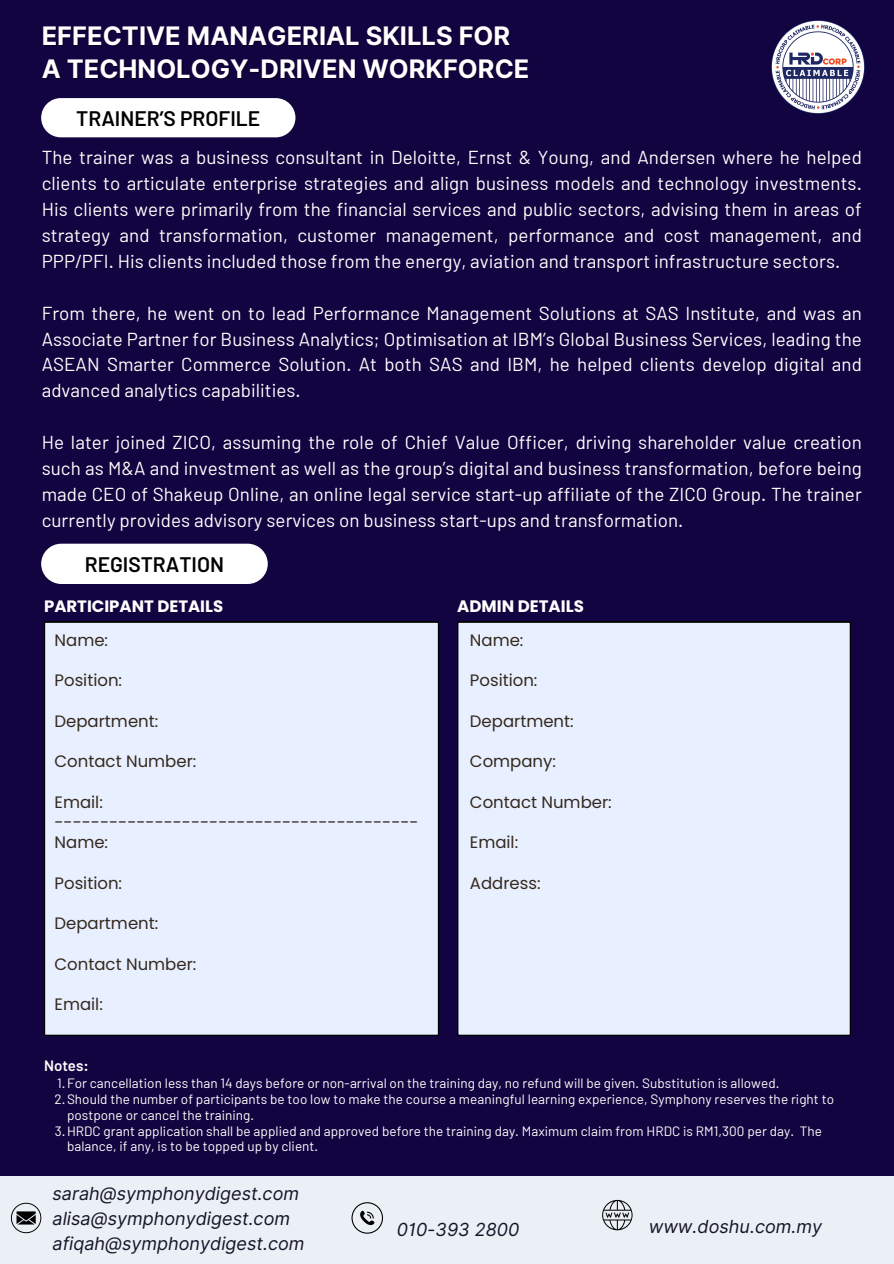
<style>
.page{position:relative;width:894px;height:1264px;background:#fff}
.page>*{position:absolute;margin:0;border:0;box-sizing:border-box;transform-origin:0 0}
.t1{font:700 25.5px "Inter";color:#fff}
.t2{font:600 21px "Barlow";color:#000}
.t3{font:18.75px/25.8px "Barlow";letter-spacing:.005em;color:#fff;text-align:justify}
.t4{font:italic 18px/24.8px "Inter";color:#161529}
.t5{font:700 16.65px "Poppins";color:#fff}
.t6{font:16.5px/20.2px "Poppins";color:#35291f}
.t7{font:700 16.5px "Poppins";color:#fff}
.t8{font:600 15px "Barlow";color:#fff}
.t9{font:13.5px/15.8px "Barlow";letter-spacing:.005em;color:#fff}
</style>
<div class="page">
<div style="left:0;top:0;width:893px;height:1263px;background:#110440"></div>
<div style="left:41px;top:98px;width:254px;height:39px;background:#fff;border-radius:20px"></div>
<div style="left:41px;top:543px;width:226px;height:41px;background:#fff;border-radius:20px"></div>
<div style="left:44px;top:621px;width:395px;height:414px;background:#e8f0ff"></div>
<div style="left:457px;top:621px;width:393px;height:414px;background:#e8f0ff"></div>
<div style="left:0;top:1175px;width:893px;height:88px;background:#ebf0f6"></div>
<svg style="left:11px;top:1202px;width:30px;height:31px"></svg>
<svg style="left:351px;top:1202px;width:32px;height:31px"></svg>
<svg style="left:602px;top:1199px;width:30px;height:31px"></svg>
<img style="left:771px;top:20px;width:93px;height:94px">
<p class="t1" style="left:42px;top:21px;width:470px">EFFECTIVE MANAGERIAL SKILLS FOR</p>
<p class="t1" style="left:42px;top:53px;width:489px">A TECHNOLOGY-DRIVEN WORKFORCE</p>
<p class="t2" style="left:76px;top:105px;width:185px">TRAINER’S PROFILE</p>
<h2 class="t3" style="left:42px;top:144px;width:821px">The trainer was a business consultant in Deloitte, Ernst &amp; Young, and Andersen where he helped clients to articulate enterprise strategies and align business models and technology investments.<br>His clients were primarily from the financial services and public sectors, advising them in areas of strategy and transformation, customer management, performance and cost management, and PPP/PFI. His clients included those from the energy, aviation and transport infrastructure sectors.</h2>
<h3 class="t3" style="left:42px;top:299px;width:821px">From there, he went on to lead Performance Management Solutions at SAS Institute, and was an Associate Partner for Business Analytics; Optimisation at IBM’s Global Business Services, leading the ASEAN Smarter Commerce Solution. At both SAS and IBM, he helped clients develop digital and advanced analytics capabilities.</h3>
<h3 class="t3" style="left:42px;top:429px;width:821px">He later joined ZICO, assuming the role of Chief Value Officer, driving shareholder value creation such as M&amp;A and investment as well as the group’s digital and business transformation, before being made CEO of Shakeup Online, an online legal service start-up affiliate of the ZICO Group. The trainer currently provides advisory services on business start-ups and transformation.</h3>
<h1 class="t2" style="left:85px;top:551px;width:141px">REGISTRATION</h1>
<h6 class="t7" style="left:44px;top:595px;width:180px">PARTICIPANT DETAILS</h6>
<h6 class="t6" style="left:55px;top:629px;width:55px">Name:</h6>
<h6 class="t6" style="left:55px;top:670px;width:69px">Position:</h6>
<h6 class="t6" style="left:55px;top:710px;width:105px">Department:</h6>
<h6 class="t6" style="left:55px;top:751px;width:143px">Contact Number:</h6>
<h6 class="t6" style="left:55px;top:791px;width:365px">Email: ----------------------------------------<br>Name:</h6>
<h6 class="t6" style="left:55px;top:872px;width:69px">Position:</h6>
<h6 class="t6" style="left:55px;top:913px;width:105px">Department:</h6>
<h6 class="t6" style="left:55px;top:953px;width:143px">Contact Number:</h6>
<h6 class="t6" style="left:55px;top:994px;width:50px">Email:</h6>
<h6 class="t5" style="left:457px;top:594px;width:128px">ADMIN DETAILS</h6>
<h4 class="t6" style="left:470px;top:629px;width:55px">Name:</h4>
<h6 class="t6" style="left:470px;top:670px;width:69px">Position:</h6>
<h6 class="t6" style="left:470px;top:710px;width:105px">Department:</h6>
<h6 class="t6" style="left:470px;top:751px;width:87px">Company:</h6>
<h6 class="t6" style="left:470px;top:791px;width:143px">Contact Number:</h6>
<h6 class="t6" style="left:470px;top:832px;width:50px">Email:</h6>
<h6 class="t6" style="left:470px;top:872px;width:72px">Address:</h6>
<h3 class="t8" style="left:44px;top:1056px;width:46px">Notes:</h3>
<h2 class="t9" style="left:57px;top:1074px;width:723px">1.For cancellation less than 14 days before or non-arrival on the training day, no refund will be given. Substitution is allowed.</h2>
<h4 class="t9" style="left:67px;top:1090px;width:768px;text-indent:-12px">2.Should the number of participants be too low to make the course a meaningful learning experience, Symphony reserves the right to postpone or cancel the training.</h4>
<h6 class="t9" style="left:67px;top:1122px;width:756px;text-indent:-12px">3.HRDC grant application shall be applied and approved before the training day. Maximum claim from HRDC is RM1,300 per day. The balance, if any, is to be topped up by client.</h6>
<p class="t4" style="left:52px;top:1181px;width:253px">sarah@symphonydigest.com alisa@symphonydigest.com afiqah@symphonydigest.com</p>
<h5 class="t4" style="left:396px;top:1216px;width:124px">010-393 2800</h5>
<p class="t4" style="left:648px;top:1214px;width:175px">www.doshu.com.my</p>
</div>
